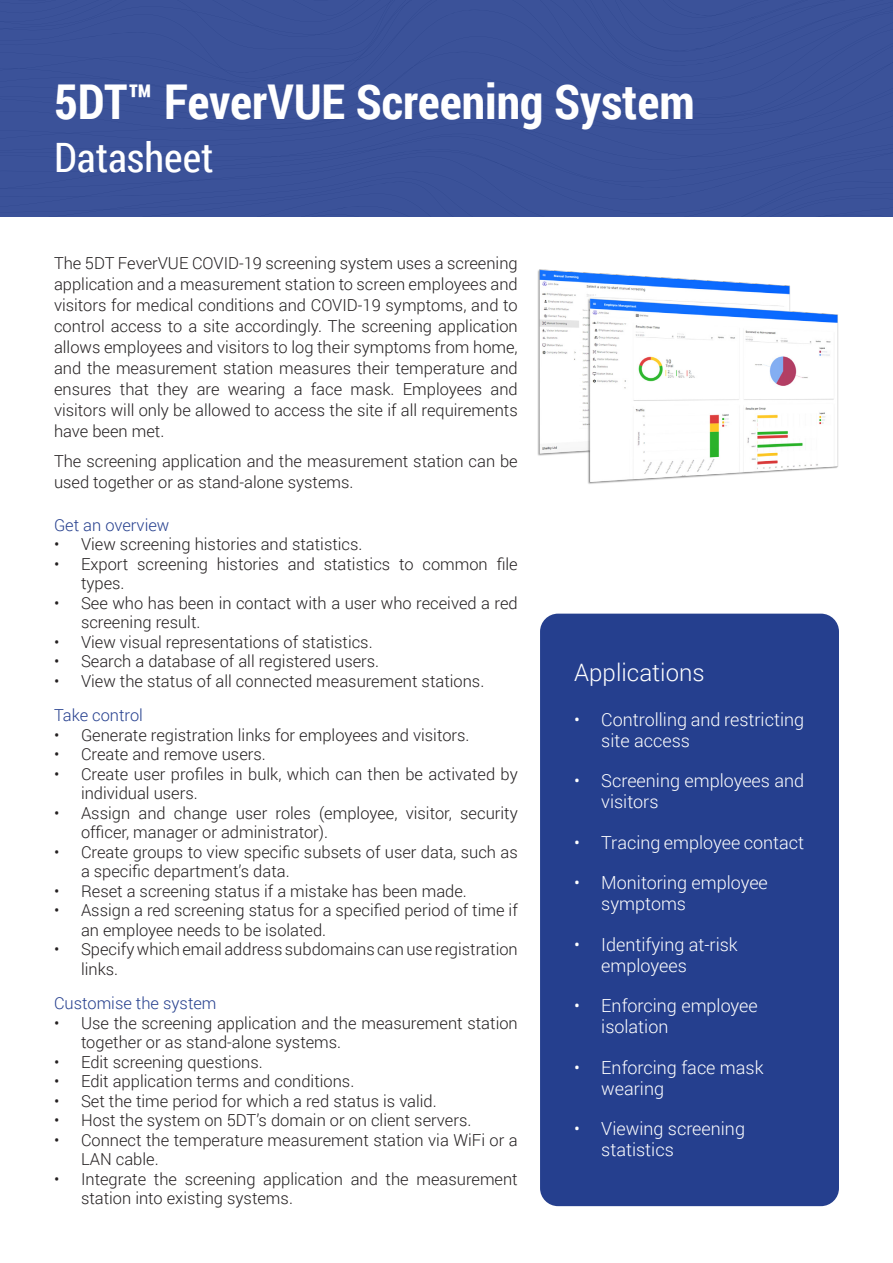
<style>
.page{position:relative;width:893px;height:1263px;background:#fff}
.page>*{position:absolute;margin:0;border:0;box-sizing:border-box;transform-origin:0 0}
.t1{font:700 48px "Roboto Condensed";color:#fff}
.t2{font:40.5px "Roboto Condensed";color:#fff}
.t3{font:300 24px "Roboto";color:#fff}
.t4{font:300 18px/21px "Roboto";color:#fff}
.t5{font:300 16.5px/19.5px "Roboto";color:#231f20}
.t6{font:300 16.5px "Roboto";color:#253f8e}
</style>
<div class="page">
<div style="left:0;top:0;width:893px;height:217px;background:#3b5299"></div>
<div style="left:540px;top:614px;width:299px;height:592px;background:#253f8e;border-radius:18px"></div>
<img style="left:537px;top:269px;width:301px;height:215px">
<p class="t1" style="left:54px;top:68px;width:642px">5DT™ FeverVUE Screening System</p>
<p class="t2" style="left:54px;top:129px;width:161px">Datasheet</p>
<p class="t5" style="left:54px;top:252px;width:465px;line-height:21px;text-align:justify">The 5DT FeverVUE COVID-19 screening system uses a screening application and a measurement station to screen employees and visitors for medical conditions and COVID-19 symptoms, and to control access to a site accordingly. The screening application allows employees and visitors to log their symptoms from home, and the measurement station measures their temperature and ensures that they are wearing a face mask. Employees and visitors will only be allowed to access the site if all requirements have been met.</p>
<p class="t5" style="left:54px;top:450px;width:465px;line-height:21px">The screening application and the measurement station can be used together or as stand-alone systems.</p>
<p class="t6" style="left:54px;top:514px;width:117px">Get an overview</p>
<p class="t5" style="left:54px;top:534px;width:310px">• View screening histories and statistics.</p>
<p class="t5" style="left:81px;top:554px;width:438px;text-indent:-27px">• Export screening histories and statistics to common file types.</p>
<p class="t5" style="left:81px;top:593px;width:438px;text-indent:-27px">• See who has been in contact with a user who received a red screening result.</p>
<p class="t5" style="left:54px;top:632px;width:320px">• View visual representations of statistics.</p>
<p class="t5" style="left:54px;top:651px;width:327px">• Search a database of all registered users.</p>
<p class="t5" style="left:54px;top:671px;width:432px">• View the status of all connected measurement stations.</p>
<p class="t6" style="left:54px;top:704px;width:90px">Take control</p>
<p class="t5" style="left:54px;top:725px;width:417px">• Generate registration links for employees and visitors.</p>
<p class="t5" style="left:54px;top:744px;width:213px">• Create and remove users.</p>
<p class="t5" style="left:81px;top:764px;width:438px;text-indent:-27px">• Create user profiles in bulk, which can then be activated by individual users.</p>
<p class="t5" style="left:81px;top:803px;width:438px;text-indent:-27px">• Assign and change user roles (employee, visitor, security officer, manager or administrator).</p>
<p class="t5" style="left:81px;top:842px;width:438px;text-indent:-27px">• Create groups to view specific subsets of user data, such as a specific department’s data.</p>
<p class="t5" style="left:54px;top:881px;width:414px">• Reset a screening status if a mistake has been made.</p>
<p class="t5" style="left:81px;top:900px;width:438px;text-indent:-27px">• Assign a red screening status for a specified period of time if an employee needs to be isolated.</p>
<p class="t5" style="left:81px;top:939px;width:438px;text-indent:-27px">• Specify which email address subdomains can use registration links.</p>
<p class="t6" style="left:54px;top:992px;width:164px">Customise the system</p>
<p class="t5" style="left:81px;top:1013px;width:438px;text-indent:-27px">• Use the screening application and the measurement station together or as stand-alone systems.</p>
<p class="t5" style="left:54px;top:1052px;width:210px">• Edit screening questions.</p>
<p class="t5" style="left:54px;top:1071px;width:302px">• Edit application terms and conditions.</p>
<p class="t5" style="left:54px;top:1091px;width:384px">• Set the time period for which a red status is valid.</p>
<p class="t5" style="left:54px;top:1110px;width:419px">• Host the system on 5DT’s domain or on client servers.</p>
<p class="t5" style="left:81px;top:1130px;width:438px;text-indent:-27px">• Connect the temperature measurement station via WiFi or a<br>LAN cable.</p>
<p class="t5" style="left:81px;top:1169px;width:438px;text-indent:-27px">• Integrate the screening application and the measurement station into existing systems.</p>
<p class="t3" style="left:574px;top:655px;width:132px">Applications</p>
<p class="t4" style="left:601px;top:708px;width:204px;text-indent:-27px">• Controlling and restricting site access</p>
<p class="t4" style="left:601px;top:770px;width:204px;text-indent:-27px">• Screening employees and visitors</p>
<p class="t4" style="left:574px;top:831px;width:231px">• Tracing employee contact</p>
<p class="t4" style="left:601px;top:872px;width:168px;text-indent:-27px">• Monitoring employee symptoms</p>
<p class="t4" style="left:601px;top:933px;width:138px;text-indent:-27px">• Identifying at-risk employees</p>
<p class="t4" style="left:601px;top:995px;width:158px;text-indent:-27px">• Enforcing employee isolation</p>
<p class="t4" style="left:601px;top:1056px;width:164px;text-indent:-27px">• Enforcing face mask wearing</p>
<p class="t4" style="left:601px;top:1118px;width:145px;text-indent:-27px">• Viewing screening statistics</p>
</div>
